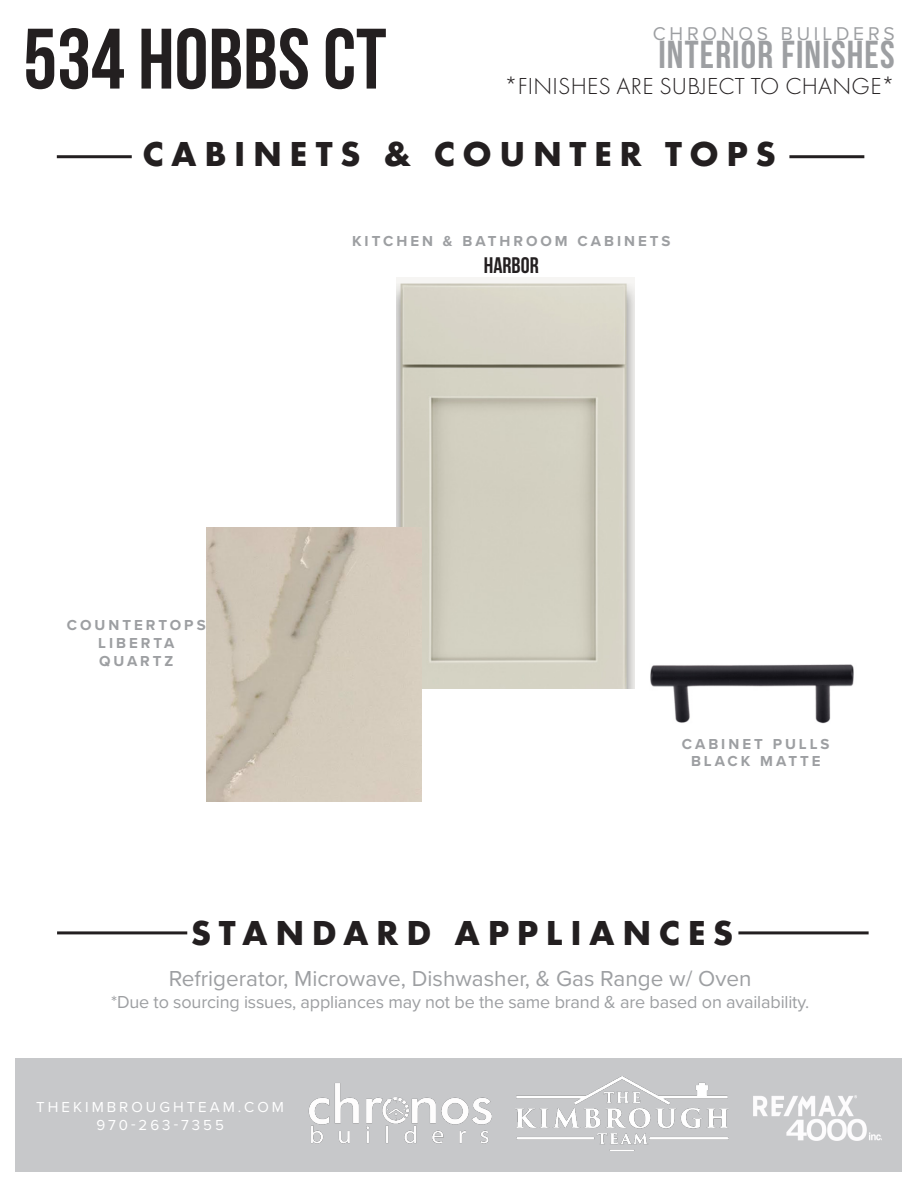
<style>
.page{position:relative;width:918px;height:1188px;background:#fff}
.page>*{position:absolute;margin:0;border:0;box-sizing:border-box;transform-origin:0 0}
.t1{font:85.5px "Bebas Neue";color:#231f20}
.t2{font:39px "Bebas Neue";letter-spacing:.03em;color:#9d9fa2}
.t3{font:700 36px "Futura PT";letter-spacing:.21em;color:#231f20}
.t4{font:300 24px "Futura PT";letter-spacing:.01em;color:#231f20}
.t5{font:22.5px "Proxima Nova";color:#9d9fa2}
.t6{font:22.5px "Bebas Neue";color:#231f20}
.t7{font:19.2px "Proxima Nova";letter-spacing:.2em;color:#9d9fa2}
.t8{font:18px "Proxima Nova";letter-spacing:-.01em;color:#9d9fa2}
.t9{font:700 15px/18px "Proxima Nova";letter-spacing:.2em;color:#9d9fa2}
.t10{font:15px "Proxima Nova";letter-spacing:.2em;color:#fff}
</style>
<div class="page">
<div style="left:16px;top:1058px;width:886px;height:113px;background:#c7c8ca"></div>
<img style="left:515px;top:1076px;width:214px;height:75px">
<img style="left:308px;top:1083px;width:184px;height:61px">
<img style="left:753px;top:1095px;width:129px;height:46px">
<img style="left:650px;top:664px;width:204px;height:60px">
<img style="left:397px;top:278px;width:238px;height:410px">
<img style="left:206px;top:528px;width:216px;height:274px">
<hr style="left:57px;top:155px;width:75px;height:3px;background:#231f20">
<hr style="left:789px;top:155px;width:75px;height:3px;background:#231f20">
<hr style="left:738px;top:931px;width:131px;height:3px;background:#231f20">
<hr style="left:57px;top:931px;width:130px;height:3px;background:#231f20">
<p class="t1" style="left:23px;top:12px;width:365px">534 HOBBS CT</p>
<p class="t7" style="left:653px;top:19px;width:243px">CHRONOS BUILDERS</p>
<p class="t2" style="left:658px;top:33px;width:238px">INTERIOR FINISHES</p>
<p class="t4" style="left:505px;top:73px;width:392px">*FINISHES ARE SUBJECT TO CHANGE*</p>
<p class="t3" style="left:143px;top:131px;width:635px">CABINETS &amp; COUNTER TOPS</p>
<p class="t9" style="left:67px;top:615px;width:140px">COUNTERTOPS</p>
<p class="t9" style="left:98px;top:633px;width:78px">LIBERTA<br>QUARTZ</p>
<p class="t9" style="left:352px;top:232px;width:320px">KITCHEN &amp; BATHROOM CABINETS</p>
<p class="t6" style="left:484px;top:253px;width:56px">HARBOR</p>
<p class="t9" style="left:682px;top:735px;width:149px">CABINET PULLS</p>
<p class="t9" style="left:691px;top:751px;width:131px">BLACK MATTE</p>
<p class="t3" style="left:191px;top:910px;width:544px">STANDARD APPLIANCES</p>
<p class="t5" style="left:169px;top:962px;width:584px">Refrigerator, Microwave, Dishwasher, &amp; Gas Range w/ Oven</p>
<p class="t8" style="left:111px;top:989px;width:700px">*Due to sourcing issues, appliances may not be the same brand &amp; are based on availability.</p>
<p class="t10" style="left:36px;top:1096px;width:249px">THEKIMBROUGHTEAM.COM</p>
<p class="t10" style="left:96px;top:1114px;width:129px">970-263-7355</p>
</div>
